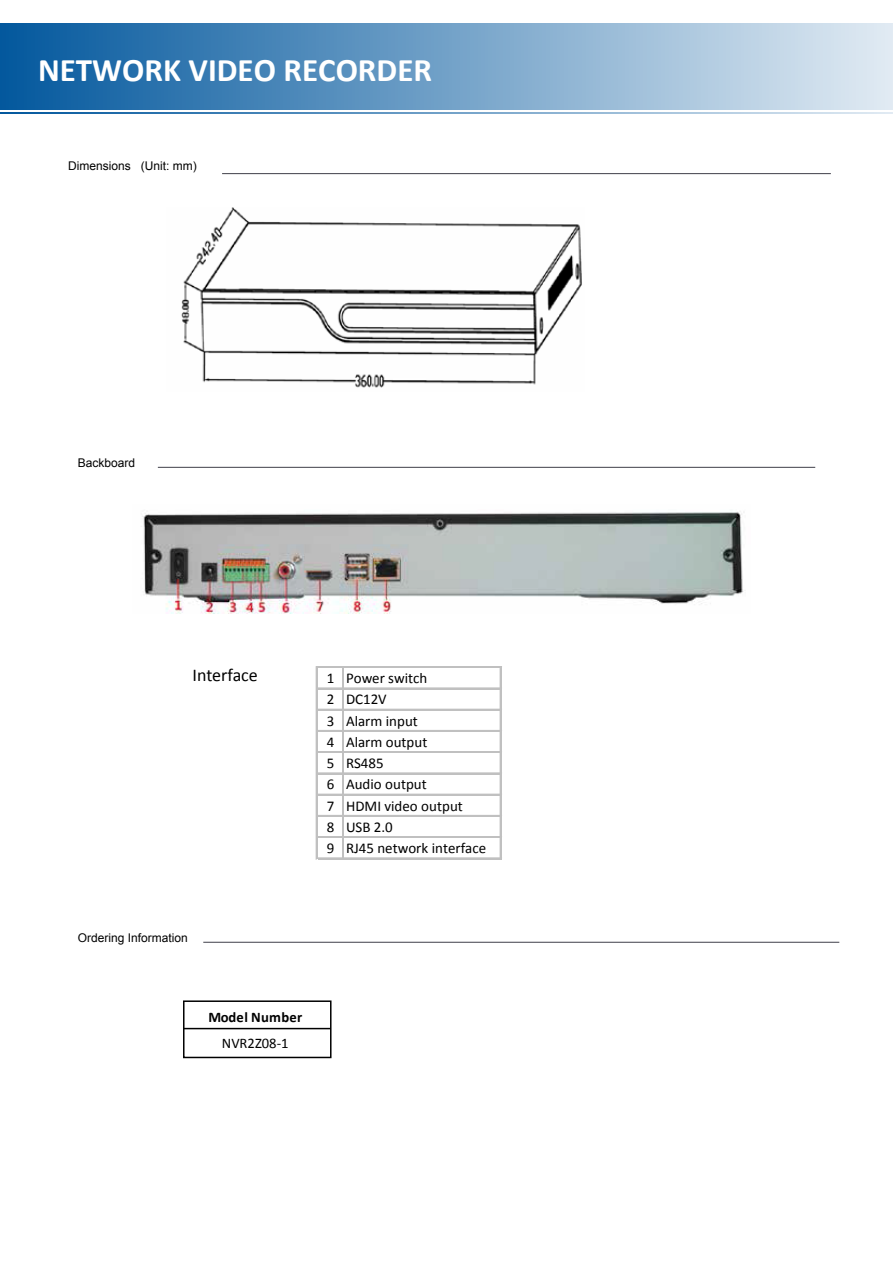
<style>
.page{position:relative;width:893px;height:1263px;background:#fff}
.page>*{position:absolute;margin:0;border:0;box-sizing:border-box;transform-origin:0 0}
.t1{font:700 33px "Calibri";color:#fff}
.t2{font:18px "Calibri";color:#000}
.t3{font:15px/21.3px "Calibri";color:#000}
.t4{font:700 14.7px "Calibri";color:#000}
.t5{font:14.7px "Calibri";color:#000}
.t6{font:12px "Arial";color:#000}
</style>
<div class="page">
<div style="left:0;top:23px;width:893px;height:86px;background:linear-gradient(to right,#03589d,#e1ebf3)"></div>
<svg style="left:0;top:112px;width:893px;height:2px;background:#71a1c8"></svg>
<img style="left:181px;top:207px;width:401px;height:181px">
<img style="left:142px;top:511px;width:602px;height:102px">
<hr style="left:316px;top:667px;width:2px;height:192px;background:#c0c0c0">
<hr style="left:342px;top:668px;width:1px;height:191px;background:#c0c0c0">
<hr style="left:343px;top:668px;width:1px;height:191px;background:#c0c0c0">
<hr style="left:500px;top:668px;width:2px;height:191px;background:#c0c0c0">
<hr style="left:318px;top:666px;width:184px;height:1px;background:#c0c0c0">
<hr style="left:318px;top:667px;width:184px;height:1px;background:#c0c0c0">
<hr style="left:318px;top:688px;width:184px;height:1px;background:#c0c0c0">
<hr style="left:318px;top:709px;width:184px;height:2px;background:#c0c0c0">
<hr style="left:318px;top:730px;width:184px;height:2px;background:#c0c0c0">
<hr style="left:318px;top:751px;width:184px;height:1px;background:#c0c0c0">
<hr style="left:318px;top:752px;width:184px;height:1px;background:#c0c0c0">
<hr style="left:318px;top:773px;width:184px;height:1px;background:#c0c0c0">
<hr style="left:318px;top:794px;width:184px;height:1px;background:#c0c0c0">
<hr style="left:318px;top:815px;width:184px;height:2px;background:#c0c0c0">
<hr style="left:318px;top:836px;width:184px;height:1px;background:#c0c0c0">
<hr style="left:318px;top:837px;width:184px;height:1px;background:#c0c0c0">
<hr style="left:318px;top:857px;width:184px;height:1px;background:#c0c0c0">
<hr style="left:318px;top:858px;width:184px;height:1px;background:#c0c0c0">
<hr style="left:158px;top:467px;width:657px;height:1px;background:#3f3f49">
<hr style="left:222px;top:173px;width:609px;height:1px;background:#3f3f49">
<hr style="left:203px;top:942px;width:636px;height:1px;background:#3f3f49">
<div style="left:183px;top:1000px;width:149px;height:58px;border:2px solid #000"></div>
<hr style="left:184px;top:1028px;width:147px;height:1px;background:#000">
<h1 class="t1" style="left:38px;top:48px;width:395px">NETWORK VIDEO RECORDER</h1>
<p class="t6" style="left:68px;top:158px;width:130px">Dimensions (Unit: mm)</p>
<p class="t6" style="left:78px;top:455px;width:59px">Backboard</p>
<p class="t2" style="left:193px;top:663px;width:67px">Interface</p>
<p class="t3" style="left:327px;top:667px;width:161px">1 Power switch<br>2 DC12V<br>3 Alarm input<br>4 Alarm output<br>5 RS485<br>6 Audio output<br>7 HDMI video output<br>8 USB 2.0<br>9 RJ45 network interface</p>
<p class="t6" style="left:78px;top:930px;width:112px">Ordering Information</p>
<p class="t4" style="left:208px;top:1008px;width:96px">Model Number</p>
<p class="t5" style="left:222px;top:1033px;width:68px">NVR2Z08-1</p>
</div>
